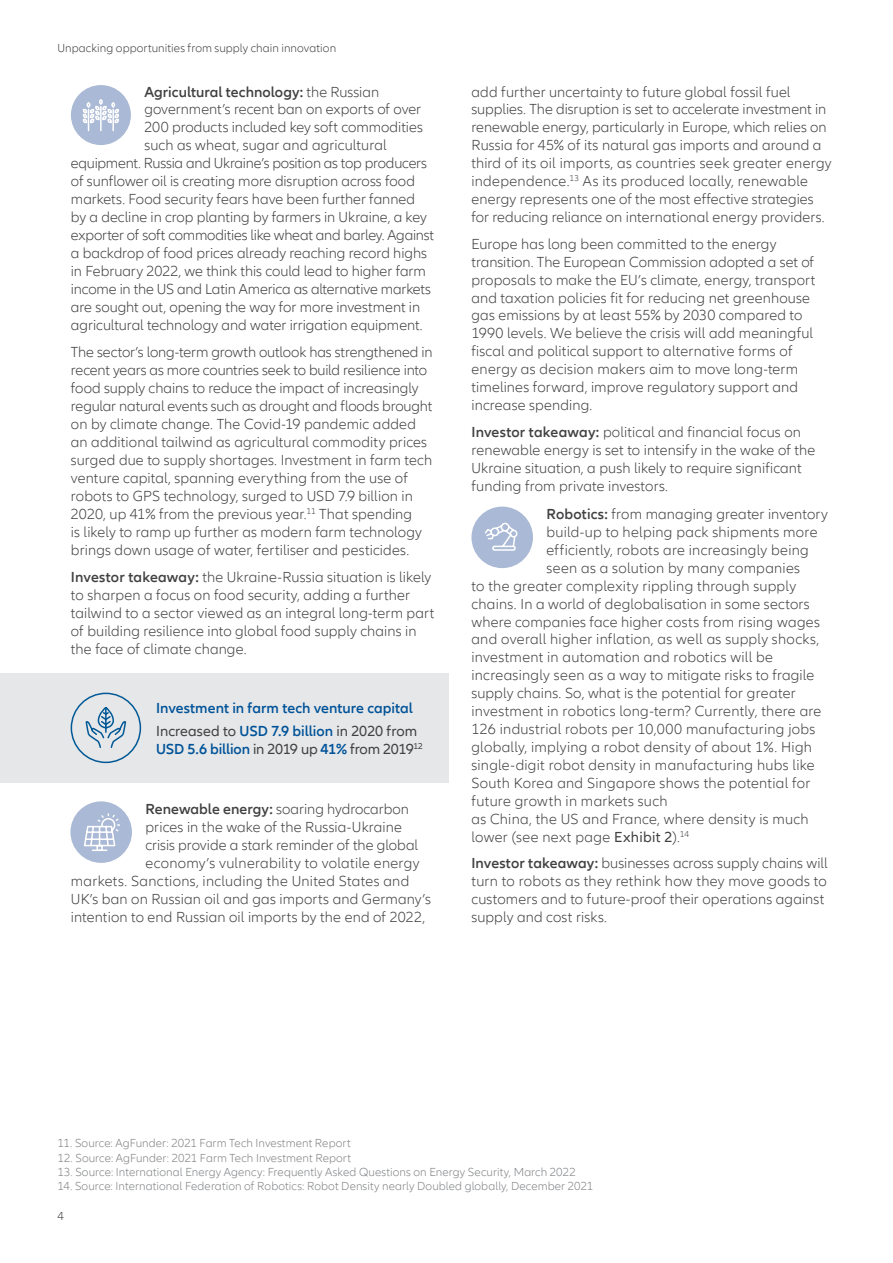
<style>
.page{position:relative;width:893px;height:1263px;background:#fff}
.page>*{position:absolute;margin:0;border:0;box-sizing:border-box;transform-origin:0 0}
.t1{font:300 15px/17.9px "Allianz Neo";letter-spacing:.01em;color:#414042}
.t2{font:600 15px/22.5px "Allianz Neo";color:#005399}
.t3{font:300 15px "Allianz Neo";letter-spacing:-.015em;color:#414042}
.t4{font:300 15px "Allianz Neo";letter-spacing:-.01em;color:#414042}
.t5{font:600 15px "Allianz Neo";color:#414042}
.t6{font:300 12px "Allianz Neo";letter-spacing:.005em;color:#808285}
.t7{font:300 12px "Allianz Neo";letter-spacing:.01em;color:#414042}
.s1{font-weight:300}
.s2{font-weight:600}
.s3{font-weight:400;color:#414042}
.s4{font-weight:400}
</style>
<div class="page">
<div style="left:0;top:673px;width:448px;height:110px;background:#e6e7e8"></div>
<svg style="left:70px;top:692px;width:72px;height:72px"></svg>
<div style="left:70px;top:801px;width:62px;height:62px;background:#aab9d5;border-radius:50%"></div>
<svg style="left:84px;top:813px;width:36px;height:38px"></svg>
<div style="left:71px;top:85px;width:60px;height:60px;background:#aab9d5;border-radius:50%"></div>
<svg style="left:82px;top:99px;width:37px;height:32px"></svg>
<div style="left:471px;top:507px;width:62px;height:61px;background:#aab9d5;border-radius:50%"></div>
<svg style="left:485px;top:522px;width:33px;height:29px"></svg>
<p class="t7" style="left:57px;top:41px;width:280px">Unpacking opportunities from supply chain innovation</p>
<p class="t5" style="left:144px;top:83px;width:236px">Agricultural technology: <span class="s1">the Russian</span></p>
<p class="t1" style="left:144px;top:101px;width:278px">government’s recent ban on exports of over</p>
<p class="t1" style="left:144px;top:119px;width:280px">200 products included key soft commodities</p>
<p class="t1" style="left:144px;top:137px;width:244px">such as wheat, sugar and agricultural</p>
<p class="t3" style="left:71px;top:155px;width:358px">equipment. Russia and Ukraine’s position as top producers</p>
<p class="t1" style="left:71px;top:173px;width:346px">of sunflower oil is creating more disruption across food</p>
<p class="t1" style="left:71px;top:191px;width:346px">markets. Food security fears have been further fanned</p>
<p class="t1" style="left:71px;top:209px;width:357px">by a decline in crop planting by farmers in Ukraine, a key</p>
<p class="t3" style="left:71px;top:227px;width:365px">exporter of soft commodities like wheat and barley. Against</p>
<p class="t1" style="left:71px;top:245px;width:358px">a backdrop of food prices already reaching record highs</p>
<p class="t1" style="left:71px;top:263px;width:356px">in February 2022, we think this could lead to higher farm</p>
<p class="t4" style="left:71px;top:281px;width:362px">income in the US and Latin America as alternative markets</p>
<p class="t1" style="left:71px;top:299px;width:351px">are sought out, opening the way for more investment in</p>
<p class="t1" style="left:71px;top:317px;width:353px">agricultural technology and water irrigation equipment.</p>
<p class="t1" style="left:71px;top:344px;width:363px">The sector’s long-term growth outlook has strengthened in recent years as more countries seek to build resilience into food supply chains to reduce the impact of increasingly regular natural events such as drought and floods brought on by climate change. The Covid-19 pandemic added an additional tailwind as agricultural commodity prices surged due to supply shortages. Investment in farm tech venture capital, spanning everything from the use of robots to GPS technology, surged to USD 7.9 billion in 2020, up 41% from the previous year.<sup>11</sup> That spending<br>is likely to ramp up further as modern farm technology brings down usage of water, fertiliser and pesticides.</p>
<p class="t1" style="left:71px;top:568px;width:365px"><span class="s2">Investor takeaway:</span> the Ukraine-Russia situation is likely to sharpen a focus on food security, adding a further tailwind to a sector viewed as an integral long-term part of building resilience into global food supply chains in the face of climate change.</p>
<p class="t2" style="left:156px;top:697px;width:263px">Investment in farm tech venture capital<br><span class="s3">Increased to</span> USD 7.9 billion <span class="s3">in 2020 from</span></p>
<p class="t2" style="left:156px;top:738px;width:268px">USD 5.6 billion <span class="s3">in 2019 up</span> 41% <span class="s3">from 2019</span><sup>12</sup></p>
<p class="t1" style="left:145px;top:801px;width:265px"><span class="s2">Renewable energy:</span> soaring hydrocarbon</p>
<p class="t1" style="left:145px;top:819px;width:258px">prices in the wake of the Russia-Ukraine</p>
<p class="t1" style="left:145px;top:837px;width:274px">crisis provide a stark reminder of the global</p>
<p class="t1" style="left:145px;top:855px;width:276px">economy’s vulnerability to volatile energy</p>
<p class="t1" style="left:71px;top:873px;width:340px">markets. Sanctions, including the United States and</p>
<p class="t1" style="left:71px;top:891px;width:362px">UK’s ban on Russian oil and gas imports and Germany’s</p>
<p class="t1" style="left:71px;top:909px;width:356px">intention to end Russian oil imports by the end of 2022,</p>
<p class="t1" style="left:471px;top:83px;width:362px">add further uncertainty to future global fossil fuel supplies. The disruption is set to accelerate investment in renewable energy, particularly in Europe, which relies on Russia for 45% of its natural gas imports and around a third of its oil imports, as countries seek greater energy independence.<sup>13</sup> As its produced locally, renewable energy represents one of the most effective strategies for reducing reliance on international energy providers.</p>
<p class="t1" style="left:471px;top:235px;width:345px">Europe has long been committed to the energy transition. The European Commission adopted a set of proposals to make the EU’s climate, energy, transport and taxation policies fit for reducing net greenhouse gas emissions by at least 55% by 2030 compared to 1990 levels. We believe the crisis will add meaningful fiscal and political support to alternative forms of energy as decision makers aim to move long-term timelines forward, improve regulatory support and increase spending.</p>
<p class="t1" style="left:471px;top:423px;width:345px"><span class="s2">Investor takeaway:</span> political and financial focus on renewable energy is set to intensify in the wake of the Ukraine situation, a push likely to require significant funding from private investors.</p>
<p class="t1" style="left:546px;top:506px;width:283px"><span class="s2">Robotics:</span> from managing greater inventory</p>
<p class="t1" style="left:546px;top:523px;width:273px">build-up to helping pack shipments more</p>
<p class="t1" style="left:546px;top:541px;width:264px">efficiently, robots are increasingly being</p>
<p class="t1" style="left:546px;top:559px;width:255px">seen as a solution by many companies</p>
<p class="t1" style="left:471px;top:577px;width:326px">to the greater complexity rippling through supply</p>
<p class="t1" style="left:471px;top:595px;width:340px">chains. In a world of deglobalisation in some sectors</p>
<p class="t1" style="left:471px;top:613px;width:350px">where companies face higher costs from rising wages</p>
<p class="t1" style="left:471px;top:631px;width:349px">and overall higher inflation, as well as supply shocks,</p>
<p class="t1" style="left:471px;top:649px;width:303px">investment in automation and robotics will be</p>
<p class="t1" style="left:471px;top:667px;width:344px">increasingly seen as a way to mitigate risks to fragile</p>
<p class="t1" style="left:471px;top:685px;width:326px">supply chains. So, what is the potential for greater</p>
<p class="t1" style="left:471px;top:703px;width:351px">investment in robotics long-term? Currently, there are</p>
<p class="t1" style="left:471px;top:720px;width:345px">126 industrial robots per 10,000 manufacturing jobs</p>
<p class="t1" style="left:471px;top:738px;width:342px">globally, implying a robot density of about 1%. High</p>
<p class="t1" style="left:471px;top:756px;width:345px">single-digit robot density in manufacturing hubs like</p>
<p class="t1" style="left:471px;top:774px;width:340px">South Korea and Singapore shows the potential for</p>
<p class="t1" style="left:471px;top:792px;width:197px">future growth in markets such</p>
<p class="t1" style="left:471px;top:810px;width:339px">as China, the US and France, where density is much</p>
<p class="t1" style="left:471px;top:828px;width:219px">lower (see next page <span class="s4">Exhibit 2</span>).<sup>14</sup></p>
<p class="t1" style="left:471px;top:855px;width:358px"><span class="s2">Investor takeaway:</span> businesses across supply chains will turn to robots as they rethink how they move goods to customers and to future-proof their operations against supply and cost risks.</p>
<p class="t6" style="left:57px;top:1136px;width:295px">11. Source: AgFunder: 2021 Farm Tech Investment Report</p>
<p class="t6" style="left:57px;top:1151px;width:295px">12. Source: AgFunder: 2021 Farm Tech Investment Report</p>
<p class="t6" style="left:57px;top:1165px;width:520px">13. Source: International Energy Agency: Frequently Asked Questions on Energy Security, March 2022</p>
<p class="t6" style="left:57px;top:1180px;width:537px">14. Source: International Federation of Robotics: Robot Density nearly Doubled globally, December 2021</p>
<p class="t7" style="left:57px;top:1210px;width:8px">4</p>
</div>
